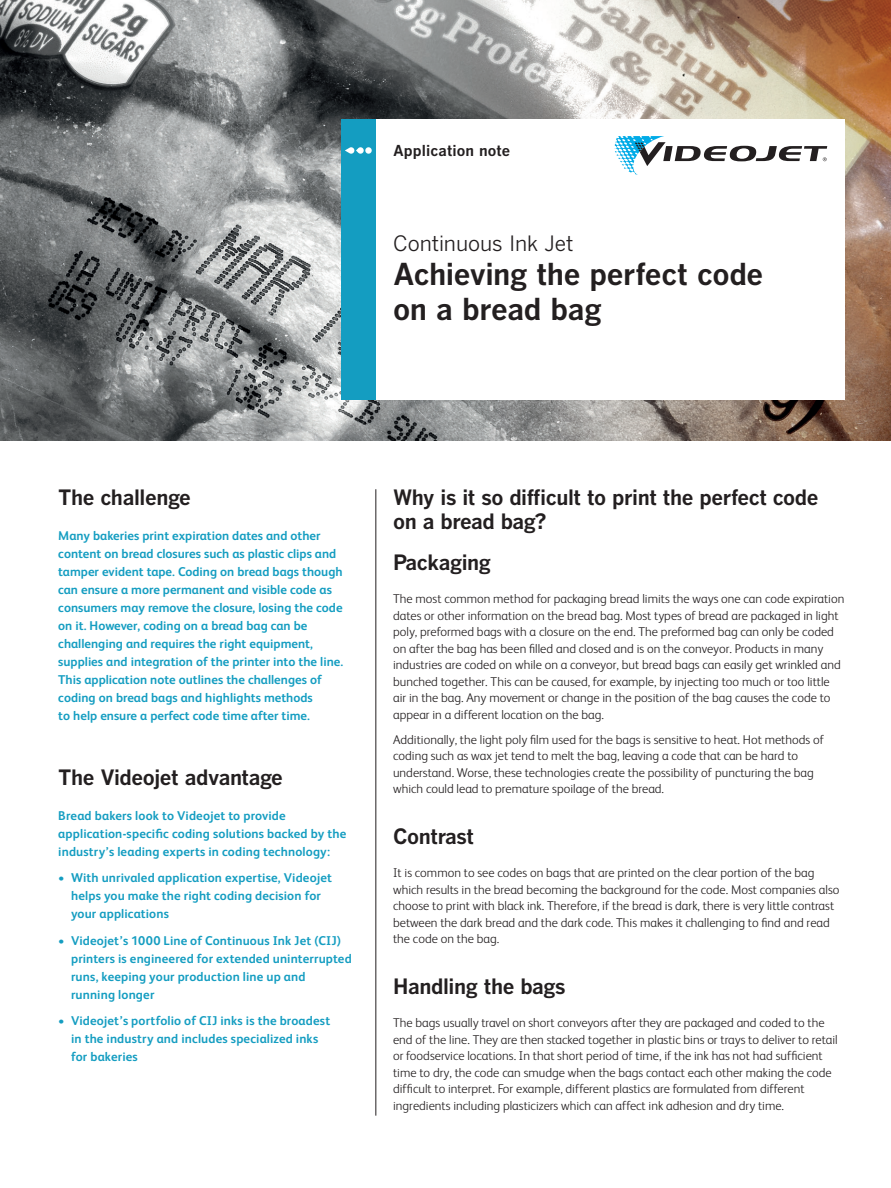
<style>
.page{position:relative;width:891px;height:1188px;background:#fff}
.page>*{position:absolute;margin:0;border:0;box-sizing:border-box;transform-origin:0 0}
.Front_cover_title{font:30px/34.5px "Benton Got Bol";letter-spacing:-.015em;color:#231f20}
.Sub_Call-out_14pt_bl{font:21px/24px "Benton Got Bol";letter-spacing:-.02em;color:#231f20}
.Tech_segment{font:21px "Benton Got Reg";letter-spacing:-.01em;color:#231f20}
.Application_note{font:15px "Benton Got Bol";letter-spacing:.005em;color:#231f20}
.Body_8_5_12{font:300 12.75px/16.5px "FS Albert";color:#231f20}
.Body_8_5_12_bold{font:700 12.75px/18px "FS Albert";color:#149dc1}
</style>
<div class="page">
<img style="left:0;top:0;width:891px;height:441px">
<div style="left:376px;top:119px;width:469px;height:281px;background:#fff"></div>
<div style="left:341px;top:119px;width:35px;height:281px;background:#149dc1"></div>
<svg style="left:615px;top:136px;width:212px;height:39px"></svg>
<svg style="left:365px;top:147px;width:7px;height:7px"></svg>
<svg style="left:345px;top:147px;width:19px;height:7px"></svg>
<hr style="left:375px;top:489px;width:1px;height:627px;background:#231f20">
<p class="Application_note" style="left:393px;top:141px;width:119px">Application note</p>
<p class="Tech_segment" style="left:393px;top:230px;width:182px">Continuous Ink Jet</p>
<p class="Front_cover_title" style="left:393px;top:256px;width:372px">Achieving the perfect code on a bread bag</p>
<p class="Sub_Call-out_14pt_bl" style="left:58px;top:485px;width:134px">The challenge</p>
<p class="Body_8_5_12_bold" style="left:58px;top:526px;width:286px">Many bakeries print expiration dates and other content on bread closures such as plastic clips and tamper evident tape. Coding on bread bags though can ensure a more permanent and visible code as consumers may remove the closure, losing the code on it. However, coding on a bread bag can be challenging and requires the right equipment, supplies and integration of the printer into the line.<br>This application note outlines the challenges of coding on bread bags and highlights methods<br>to help ensure a perfect code time after time.</p>
<p class="Sub_Call-out_14pt_bl" style="left:58px;top:765px;width:226px">The Videojet advantage</p>
<p class="Body_8_5_12_bold" style="left:58px;top:806px;width:289px">Bread bakers look to Videojet to provide application-specific coding solutions backed by the industry’s leading experts in coding technology:</p>
<p class="Body_8_5_12_bold" style="left:71px;top:869px;width:262px;text-indent:-13px">• With unrivaled application expertise, Videojet helps you make the right coding decision for your applications</p>
<p class="Body_8_5_12_bold" style="left:71px;top:931px;width:282px;text-indent:-13px">• Videojet’s 1000 Line of Continuous Ink Jet (CIJ) printers is engineered for extended uninterrupted runs, keeping your production line up and running longer</p>
<p class="Body_8_5_12_bold" style="left:71px;top:1012px;width:261px;text-indent:-13px">• Videojet’s portfolio of CIJ inks is the broadest in the industry and includes specialized inks for bakeries</p>
<p class="Sub_Call-out_14pt_bl" style="left:393px;top:485px;width:427px">Why is it so difficult to print the perfect code on a bread bag?</p>
<p class="Sub_Call-out_14pt_bl" style="left:393px;top:550px;width:99px">Packaging</p>
<p class="Body_8_5_12" style="left:393px;top:591px;width:453px">The most common method for packaging bread limits the ways one can code expiration dates or other information on the bread bag. Most types of bread are packaged in light poly, preformed bags with a closure on the end. The preformed bag can only be coded on after the bag has been filled and closed and is on the conveyor. Products in many industries are coded on while on a conveyor, but bread bags can easily get wrinkled and bunched together. This can be caused, for example, by injecting too much or too little air in the bag. Any movement or change in the position of the bag causes the code to appear in a different location on the bag.</p>
<p class="Body_8_5_12" style="left:393px;top:731px;width:432px">Additionally, the light poly film used for the bags is sensitive to heat. Hot methods of coding such as wax jet tend to melt the bag, leaving a code that can be hard to understand. Worse, these technologies create the possibility of puncturing the bag which could lead to premature spoilage of the bread.</p>
<p class="Sub_Call-out_14pt_bl" style="left:393px;top:824px;width:83px">Contrast</p>
<p class="Body_8_5_12" style="left:393px;top:865px;width:448px">It is common to see codes on bags that are printed on the clear portion of the bag which results in the bread becoming the background for the code. Most companies also choose to print with black ink. Therefore, if the bread is dark, there is very little contrast between the dark bread and the dark code. This makes it challenging to find and read the code on the bag.</p>
<p class="Sub_Call-out_14pt_bl" style="left:393px;top:974px;width:174px">Handling the bags</p>
<p class="Body_8_5_12" style="left:393px;top:1015px;width:446px">The bags usually travel on short conveyors after they are packaged and coded to the end of the line. They are then stacked together in plastic bins or trays to deliver to retail or foodservice locations. In that short period of time, if the ink has not had sufficient time to dry, the code can smudge when the bags contact each other making the code difficult to interpret. For example, different plastics are formulated from different ingredients including plasticizers which can affect ink adhesion and dry time.</p>
</div>
